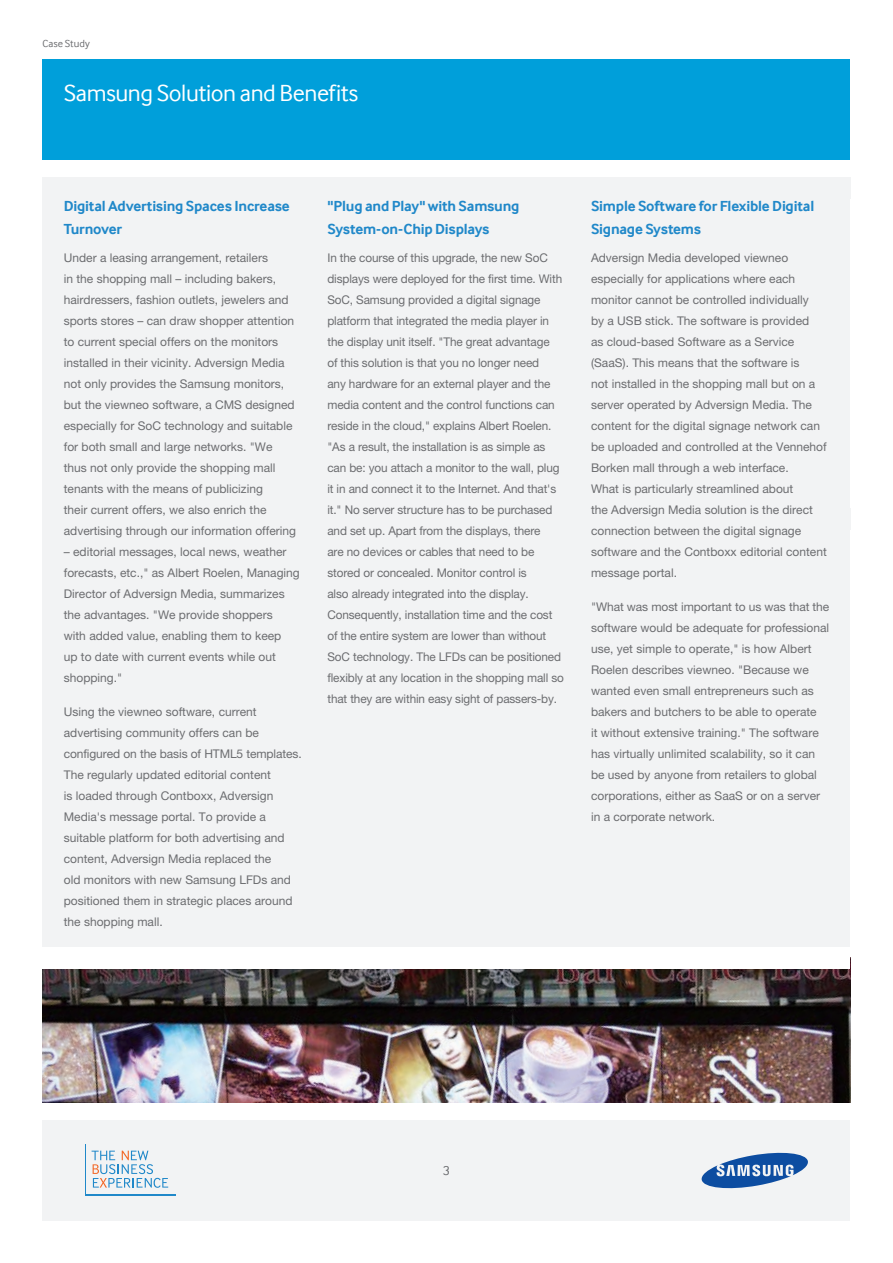
<style>
.page{position:relative;width:893px;height:1263px;background:#fff}
.page>*{position:absolute;margin:0;border:0;box-sizing:border-box;transform-origin:0 0}
.t1{font:24px "Samsung Inter Face";letter-spacing:-.02em;color:#fff}
.t2{font:700 15px/22.5px "Samsung Inter Face";letter-spacing:-.015em;color:#2088c9}
.t3{font:13.5px "Samsung Inter Face";color:#6c6d70}
.t4{font:12px/21px "Helvetica Neue LT Pro";color:#6c6d70}
.t5{font:10.5px "Samsung Inter Face";letter-spacing:.005em;color:#6c6d70}
</style>
<div class="page">
<div style="left:43px;top:1120px;width:807px;height:100px;background:#f2f3f4"></div>
<svg style="left:92px;top:1151px;width:76px;height:37px"></svg>
<hr style="left:85px;top:1144px;width:1px;height:52px;background:#2088c9">
<hr style="left:85px;top:1194px;width:91px;height:2px;background:#2088c9">
<svg style="left:701px;top:1152px;width:107px;height:37px"></svg>
<div style="left:43px;top:60px;width:807px;height:100px;background:#009fda"></div>
<div style="left:43px;top:177px;width:807px;height:926px;background:#f2f3f4"></div>
<img style="left:43px;top:968px;width:807px;height:135px">
<div style="left:43px;top:947px;width:807px;height:21px;background:#fff"></div>
<p class="t5" style="left:43px;top:38px;width:49px">Case Study</p>
<h1 class="t1" style="left:64px;top:79px;width:296px">Samsung Solution and Benefits</h1>
<p class="t2" style="left:64px;top:195px;width:227px">Digital Advertising Spaces Increase<br>Turnover</p>
<p class="t4" style="left:64px;top:247px;width:234px">Under a leasing arrangement, retailers<br>in the shopping mall – including bakers, hairdressers, fashion outlets, jewelers and sports stores – can draw shopper attention to current special offers on the monitors installed in their vicinity. Adversign Media not only provides the Samsung monitors, but the viewneo software, a CMS designed especially for SoC technology and suitable for both small and large networks. "We thus not only provide the shopping mall tenants with the means of publicizing<br>their current offers, we also enrich the advertising through our information offering</p>
<p class="t4" style="left:64px;top:541px;width:238px">– editorial messages, local news, weather forecasts, etc.," as Albert Roelen, Managing Director of Adversign Media, summarizes the advantages. "We provide shoppers<br>with added value, enabling them to keep<br>up to date with current events while out shopping."</p>
<p class="t4" style="left:64px;top:701px;width:240px">Using the viewneo software, current advertising community offers can be configured on the basis of HTML5 templates.<br>The regularly updated editorial content<br>is loaded through Contboxx, Adversign Media's message portal. To provide a suitable platform for both advertising and content, Adversign Media replaced the<br>old monitors with new Samsung LFDs and positioned them in strategic places around the shopping mall.</p>
<p class="t2" style="left:327px;top:195px;width:194px">"Plug and Play" with Samsung<br>System-on-Chip Displays</p>
<p class="t4" style="left:327px;top:247px;width:238px">In the course of this upgrade, the new SoC displays were deployed for the first time. With SoC, Samsung provided a digital signage platform that integrated the media player in the display unit itself. "The great advantage<br>of this solution is that you no longer need<br>any hardware for an external player and the media content and the control functions can reside in the cloud," explains Albert Roelen. "As a result, the installation is as simple as can be: you attach a monitor to the wall, plug it in and connect it to the Internet. And that's it." No server structure has to be purchased and set up. Apart from the displays, there<br>are no devices or cables that need to be stored or concealed. Monitor control is<br>also already integrated into the display.<br>Consequently, installation time and the cost of the entire system are lower than without SoC technology. The LFDs can be positioned flexibly at any location in the shopping mall so that they are within easy sight of passers-by.</p>
<p class="t2" style="left:591px;top:195px;width:225px">Simple Software for Flexible Digital<br>Signage Systems</p>
<p class="t4" style="left:591px;top:247px;width:237px">Adversign Media developed viewneo especially for applications where each monitor cannot be controlled individually<br>by a USB stick. The software is provided<br>as cloud-based Software as a Service (SaaS). This means that the software is<br>not installed in the shopping mall but on a server operated by Adversign Media. The content for the digital signage network can be uploaded and controlled at the Vennehof Borken mall through a web interface.<br>What is particularly streamlined about<br>the Adversign Media solution is the direct connection between the digital signage software and the Contboxx editorial content message portal.</p>
<p class="t4" style="left:591px;top:596px;width:240px">"What was most important to us was that the software would be adequate for professional use, yet simple to operate," is how Albert Roelen describes viewneo. "Because we wanted even small entrepreneurs such as bakers and butchers to be able to operate<br>it without extensive training." The software has virtually unlimited scalability, so it can be used by anyone from retailers to global corporations, either as SaaS or on a server in a corporate network.</p>
<p class="t3" style="left:443px;top:1162px;width:9px">3</p>
</div>
